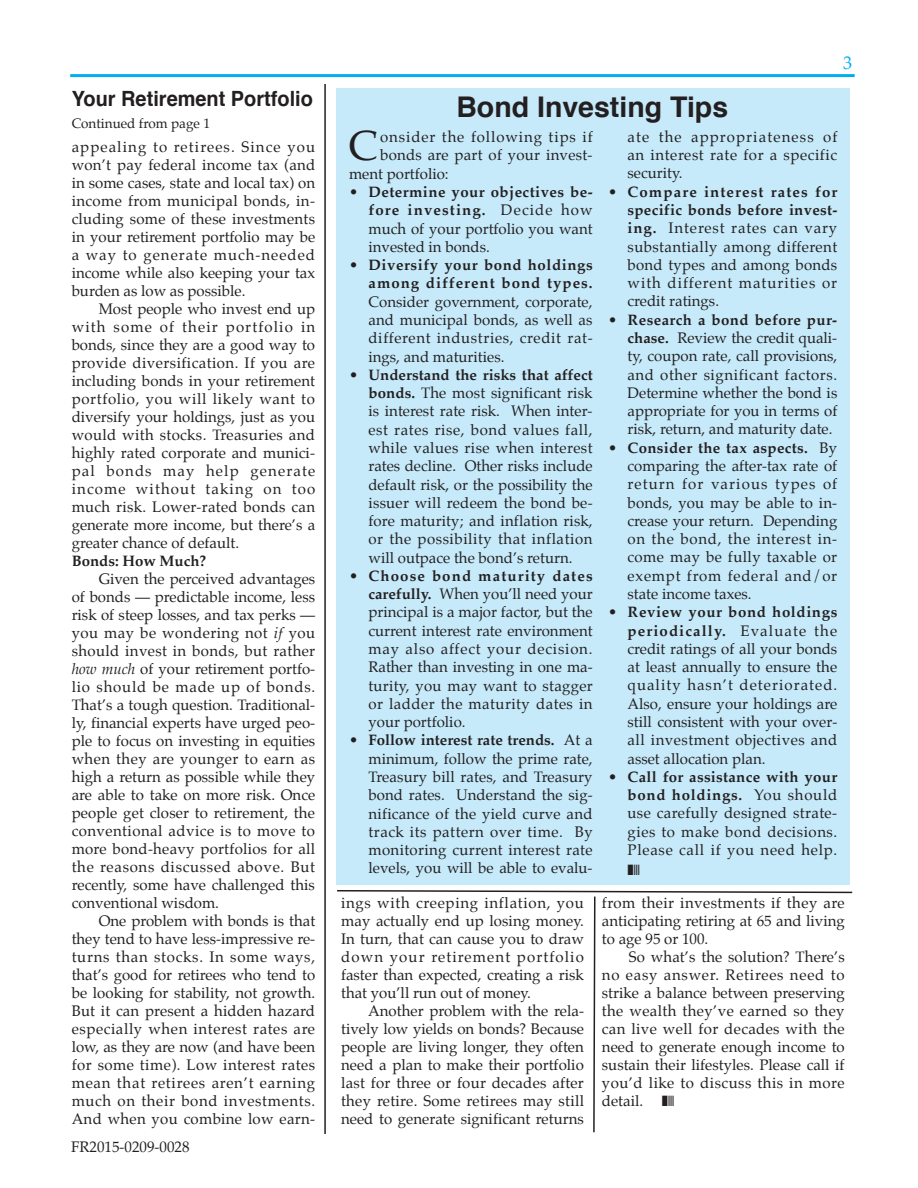
<style>
.page{position:relative;width:918px;height:1188px;background:#fff}
.page>*{position:absolute;margin:0;border:0;box-sizing:border-box;transform-origin:0 0}
.t1{font:41.25px "Palatino";color:#231f20}
.t2{font:700 28.5px "Helvetica";color:#231f20}
.t3{font:700 21px "Helvetica";color:#231f20;scale:.95 1}
.t4{font:18px "Palatino";color:#00aeef}
.t5{font:15px/18px "Palatino";color:#231f20;text-align:justify}
.t6{font:700 15px/18.3px "Palatino";letter-spacing:.04em;color:#231f20;text-align:right}
.t7{font:15px "Palatino";letter-spacing:.06em;color:#231f20}
.t8{font:700 15px "Palatino";color:#231f20}
.t9{font:13.5px "Palatino";color:#231f20}
.s1{font-style:italic}
.s2{font-weight:700}
.s3{font-weight:400}
</style>
<div class="page">
<hr style="left:324px;top:84px;width:2px;height:1050px;background:#231f20">
<hr style="left:70px;top:74px;width:785px;height:3px;background:#00aeef">
<div style="left:336px;top:88px;width:514px;height:797px;background:#c6eafa"></div>
<svg style="left:337px;top:890px;width:516px;height:243px"></svg>
<h3 class="t3" style="left:72px;top:90px;width:255px">Your Retirement Portfolio</h3>
<p class="t5" style="left:72px;top:139px;width:245px">appealing to retirees. Since you won’t pay federal income tax (and in some cases, state and local tax) on income from municipal bonds, in&shy;cluding some of these investments in your retirement portfolio may be a way to generate much-needed income while also keeping your tax burden as low as possible.</p>
<p class="t5" style="left:72px;top:301px;width:245px;text-indent:27px">Most people who invest end up with some of their portfolio in bonds, since they are a good way to provide diversification. If you are including bonds in your retirement portfolio, you will likely want to diversify your holdings, just as you would with stocks. Treasuries and highly rated corporate and munici&shy;pal bonds may help generate income without taking on too much risk. Lower-rated bonds can generate more income, but there’s a greater chance of default.</p>
<p class="t8" style="left:72px;top:554px;width:136px">Bonds: How Much?</p>
<p class="t5" style="left:72px;top:571px;width:245px;text-indent:27px">Given the perceived advantages of bonds — predictable income, less risk of steep losses, and tax perks — you may be wondering not <span class="s1">if</span> you should invest in bonds, but rather <span class="s1">how much</span> of your retirement portfo&shy;lio should be made up of bonds.<br>That’s a tough question. Traditional&shy;ly, financial experts have urged peo&shy;ple to focus on investing in equities when they are younger to earn as high a return as possible while they are able to take on more risk. Once people get closer to retirement, the conventional advice is to move to more bond-heavy portfolios for all the reasons discussed above. But recently, some have challenged this conventional wisdom.</p>
<p class="t5" style="left:72px;top:913px;width:245px;text-indent:27px">One problem with bonds is that they tend to have less-impressive re&shy;turns than stocks. In some ways, that’s good for retirees who tend to be looking for stability, not growth.<br>But it can present a hidden hazard especially when interest rates are low, as they are now (and have been for some time). Low interest rates mean that retirees aren’t earning much on their bond investments.<br>And when you combine low earn-</p>
<p class="t9" style="left:72px;top:117px;width:140px">Continued from page 1</p>
<p class="t5" style="left:71px;top:1139px;width:120px">FR2015-0209-0028</p>
<h2 class="t2" style="left:456px;top:95px;width:273px">Bond Investing Tips</h2>
<p class="t4" style="left:843px;top:54px;width:10px">3</p>
<h1 class="t1" style="left:348px;top:126px;width:31px">C</h1>
<p class="t7" style="left:380px;top:130px;width:214px">onsider the following tips if</p>
<p class="t5" style="left:380px;top:147px;width:214px">bonds are part of your invest-</p>
<p class="t5" style="left:349px;top:166px;width:101px">ment portfolio:</p>
<p class="t5" style="left:368px;top:184px;width:226px;text-indent:-19px">• <span class="s2">Determine your objectives be&shy;fore investing.</span> Decide how much of your portfolio you want invested in bonds.</p>
<p class="t6" style="left:349px;top:257px;width:245px"><span class="s3">•</span> Diversify your bond holdings among different bond types.</p>
<p class="t5" style="left:368px;top:293px;width:226px">Consider government, corporate, and municipal bonds, as well as different industries, credit rat&shy;ings, and maturities.</p>
<p class="t5" style="left:368px;top:367px;width:226px;text-indent:-19px">• <span class="s2">Understand the risks that affect bonds.</span> The most significant risk is interest rate risk. When inter&shy;est rates rise, bond values fall, while values rise when interest rates decline. Other risks include default risk, or the possibility the issuer will redeem the bond be&shy;fore maturity; and inflation risk, or the possibility that inflation will outpace the bond’s return.</p>
<p class="t5" style="left:368px;top:568px;width:226px;text-indent:-19px">• <span class="s2">Choose bond maturity dates carefully.</span> When you’ll need your principal is a major factor, but the current interest rate environment may also affect your decision.<br>Rather than investing in one ma&shy;turity, you may want to stagger or ladder the maturity dates in your portfolio.</p>
<p class="t5" style="left:368px;top:732px;width:226px;text-indent:-19px">• <span class="s2">Follow interest rate trends.</span> At a minimum, follow the prime rate, Treasury bill rates, and Treasury bond rates. Understand the sig&shy;nificance of the yield curve and track its pattern over time. By monitoring current interest rate levels, you will be able to evalu-</p>
<p class="t5" style="left:341px;top:895px;width:244px">ings with creeping inflation, you may actually end up losing money.<br>In turn, that can cause you to draw down your retirement portfolio faster than expected, creating a risk that you’ll run out of money.</p>
<p class="t5" style="left:341px;top:1003px;width:244px;text-indent:27px">Another problem with the rela&shy;tively low yields on bonds? Because people are living longer, they often need a plan to make their portfolio last for three or four decades after they retire. Some retirees may still need to generate significant returns</p>
<p class="t5" style="left:628px;top:129px;width:211px">ate the appropriateness of an interest rate for a specific security.</p>
<p class="t5" style="left:628px;top:184px;width:211px;text-indent:-19px">• <span class="s2">Compare interest rates for specific bonds before invest&shy;ing.</span> Interest rates can vary substantially among different bond types and among bonds with different maturities or credit ratings.</p>
<p class="t5" style="left:628px;top:312px;width:211px;text-indent:-19px">• <span class="s2">Research a bond before pur&shy;chase.</span> Review the credit quali&shy;ty, coupon rate, call provisions, and other significant factors.<br>Determine whether the bond is appropriate for you in terms of risk, return, and maturity date.</p>
<p class="t5" style="left:628px;top:439px;width:211px;text-indent:-19px">• <span class="s2">Consider the tax aspects.</span> By comparing the after-tax rate of return for various types of bonds, you may be able to in&shy;crease your return. Depending on the bond, the interest in&shy;come may be fully taxable or exempt from federal and/or state income taxes.</p>
<p class="t5" style="left:628px;top:604px;width:211px;text-indent:-19px">• <span class="s2">Review your bond holdings periodically.</span> Evaluate the credit ratings of all your bonds at least annually to ensure the quality hasn’t deteriorated.<br>Also, ensure your holdings are still consistent with your over&shy;all investment objectives and asset allocation plan.</p>
<p class="t5" style="left:628px;top:769px;width:211px;text-indent:-19px">• <span class="s2">Call for assistance with your bond holdings.</span> You should use carefully designed strate&shy;gies to make bond decisions.<br>Please call if you need help.</p>
<p class="t5" style="left:602px;top:895px;width:244px">from their investments if they are anticipating retiring at 65 and living to age 95 or 100.</p>
<p class="t5" style="left:602px;top:949px;width:244px;text-indent:27px">So what’s the solution? There’s no easy answer. Retirees need to strike a balance between preserving the wealth they’ve earned so they can live well for decades with the need to generate enough income to sustain their lifestyles. Please call if you’d like to discuss this in more detail.</p>
</div>
